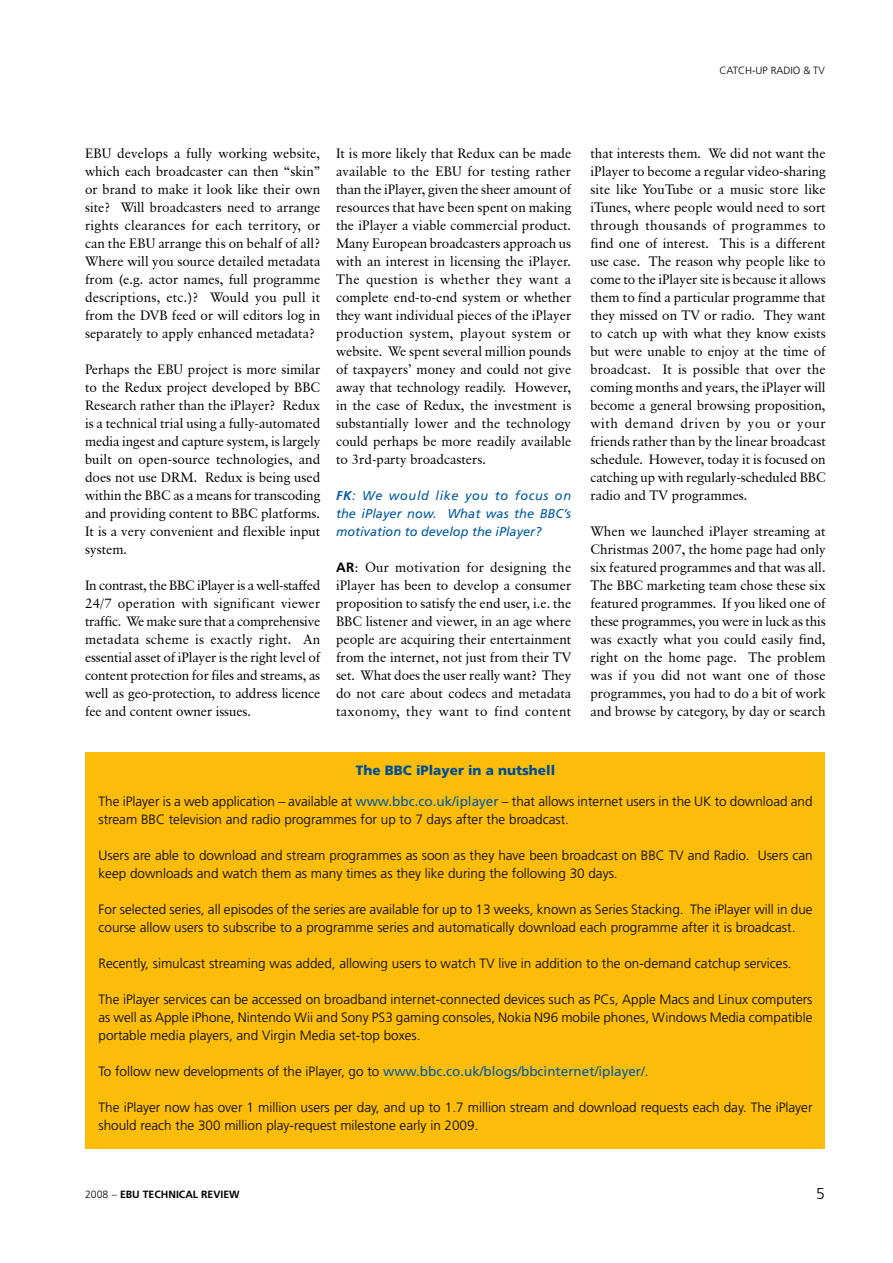
<style>
.page{position:relative;width:893px;height:1263px;background:#fff}
.page>*{position:absolute;margin:0;border:0;box-sizing:border-box;transform-origin:0 0}
.t1{font:300 15.75px "Frutiger";color:#000}
.t2{font:13.5px/18px "Classical Garamond BT";color:#000;text-align:justify}
.t3{font:300 13.5px/18px "Frutiger";color:#000}
.t4{font:900 13.5px "Frutiger";color:#004e92}
.t5{font:italic 12.75px/18px "Frutiger";color:#005aa2;text-align:justify}
.t6{font:700 10.5px "Frutiger";color:#000}
.t7{font:300 10.5px "Frutiger";color:#000}
.s1{font-weight:700}
.s2{font-family:"Frutiger";font-weight:700}
.s3{font-weight:400;color:#005aa2}
.s4{font-weight:300}
</style>
<div class="page">
<div style="left:85px;top:752px;width:740px;height:396px;background:#fbbd0a"></div>
<p class="t7" style="left:719px;top:65px;width:107px">CATCH-UP RADIO &amp; TV</p>
<p class="t2" style="left:85px;top:144px;width:237px">EBU develops a fully working website, which each broadcaster can then “skin” or brand to make it look like their own site? Will broadcasters need to arrange rights clearances for each territory, or can the EBU arrange this on behalf of all?<br>Where will you source detailed metadata from (e.g. actor names, full programme descriptions, etc.)? Would you pull it from the DVB feed or will editors log in separately to apply enhanced metadata?</p>
<p class="t2" style="left:85px;top:360px;width:237px">Perhaps the EBU project is more similar to the Redux project developed by BBC Research rather than the iPlayer? Redux is a technical trial using a fully-automated media ingest and capture system, is largely built on open-source technologies, and does not use DRM. Redux is being used within the BBC as a means for transcoding and providing content to BBC platforms.<br>It is a very convenient and flexible input system.</p>
<p class="t2" style="left:85px;top:576px;width:237px">In contrast, the BBC iPlayer is a well-staffed 24/7 operation with significant viewer traffic. We make sure that a comprehensive metadata scheme is exactly right. An essential asset of iPlayer is the right level of content protection for files and streams, as well as geo-protection, to address licence fee and content owner issues.</p>
<p class="t2" style="left:336px;top:144px;width:237px">It is more likely that Redux can be made available to the EBU for testing rather than the iPlayer, given the sheer amount of resources that have been spent on making the iPlayer a viable commercial product.<br>Many European broadcasters approach us with an interest in licensing the iPlayer.<br>The question is whether they want a complete end-to-end system or whether they want individual pieces of the iPlayer production system, playout system or website. We spent several million pounds of taxpayers’ money and could not give away that technology readily. However, in the case of Redux, the investment is substantially lower and the technology could perhaps be more readily available to 3rd-party broadcasters.</p>
<p class="t5" style="left:336px;top:487px;width:237px"><span class="s1">FK</span>: We would like you to focus on the iPlayer now. What was the BBC’s motivation to develop the iPlayer?</p>
<p class="t2" style="left:336px;top:558px;width:237px"><span class="s2">AR</span>: Our motivation for designing the iPlayer has been to develop a consumer proposition to satisfy the end user, i.e. the BBC listener and viewer, in an age where people are acquiring their entertainment from the internet, not just from their TV set. What does the user really want? They do not care about codecs and metadata taxonomy, they want to find content</p>
<p class="t2" style="left:590px;top:144px;width:237px">that interests them. We did not want the iPlayer to become a regular video-sharing site like YouTube or a music store like iTunes, where people would need to sort through thousands of programmes to find one of interest. This is a different use case. The reason why people like to come to the iPlayer site is because it allows them to find a particular programme that they missed on TV or radio. They want to catch up with what they know exists but were unable to enjoy at the time of broadcast. It is possible that over the coming months and years, the iPlayer will become a general browsing proposition, with demand driven by you or your friends rather than by the linear broadcast schedule. However, today it is focused on catching up with regularly-scheduled BBC radio and TV programmes.</p>
<p class="t2" style="left:590px;top:522px;width:237px">When we launched iPlayer streaming at Christmas 2007, the home page had only six featured programmes and that was all.<br>The BBC marketing team chose these six featured programmes. If you liked one of these programmes, you were in luck as this was exactly what you could easily find, right on the home page. The problem was if you did not want one of those programmes, you had to do a bit of work and browse by category, by day or search</p>
<p class="t4" style="left:356px;top:762px;width:201px">The BBC iPlayer in a nutshell</p>
<p class="t3" style="left:99px;top:793px;width:716px">The iPlayer is a web application – available at <span class="s3">www.bbc.co.uk/iplayer</span> – that allows internet users in the UK to download and stream BBC television and radio programmes for up to 7 days after the broadcast.</p>
<p class="t3" style="left:99px;top:847px;width:716px">Users are able to download and stream programmes as soon as they have been broadcast on BBC TV and Radio. Users can keep downloads and watch them as many times as they like during the following 30 days.</p>
<p class="t3" style="left:99px;top:901px;width:715px">For selected series, all episodes of the series are available for up to 13 weeks, known as Series Stacking. The iPlayer will in due course allow users to subscribe to a programme series and automatically download each programme after it is broadcast.</p>
<p class="t3" style="left:99px;top:955px;width:695px">Recently, simulcast streaming was added, allowing users to watch TV live in addition to the on-demand catchup services.</p>
<p class="t3" style="left:99px;top:991px;width:715px;text-align:justify">The iPlayer services can be accessed on broadband internet-connected devices such as PCs, Apple Macs and Linux computers as well as Apple iPhone, Nintendo Wii and Sony PS3 gaming consoles, Nokia N96 mobile phones, Windows Media compatible portable media players, and Virgin Media set-top boxes.</p>
<p class="t3" style="left:99px;top:1063px;width:552px">To follow new developments of the iPlayer, go to <span class="s3">www.bbc.co.uk/blogs/bbcinternet/iplayer/</span>.</p>
<p class="t3" style="left:99px;top:1099px;width:715px">The iPlayer now has over 1 million users per day, and up to 1.7 million stream and download requests each day. The iPlayer should reach the 300 million play-request milestone early in 2009.</p>
<p class="t6" style="left:85px;top:1188px;width:156px"><span class="s4">2008 –</span> EBU TECHNICAL REVIEW</p>
<p class="t1" style="left:816px;top:1185px;width:10px">5</p>
</div>
